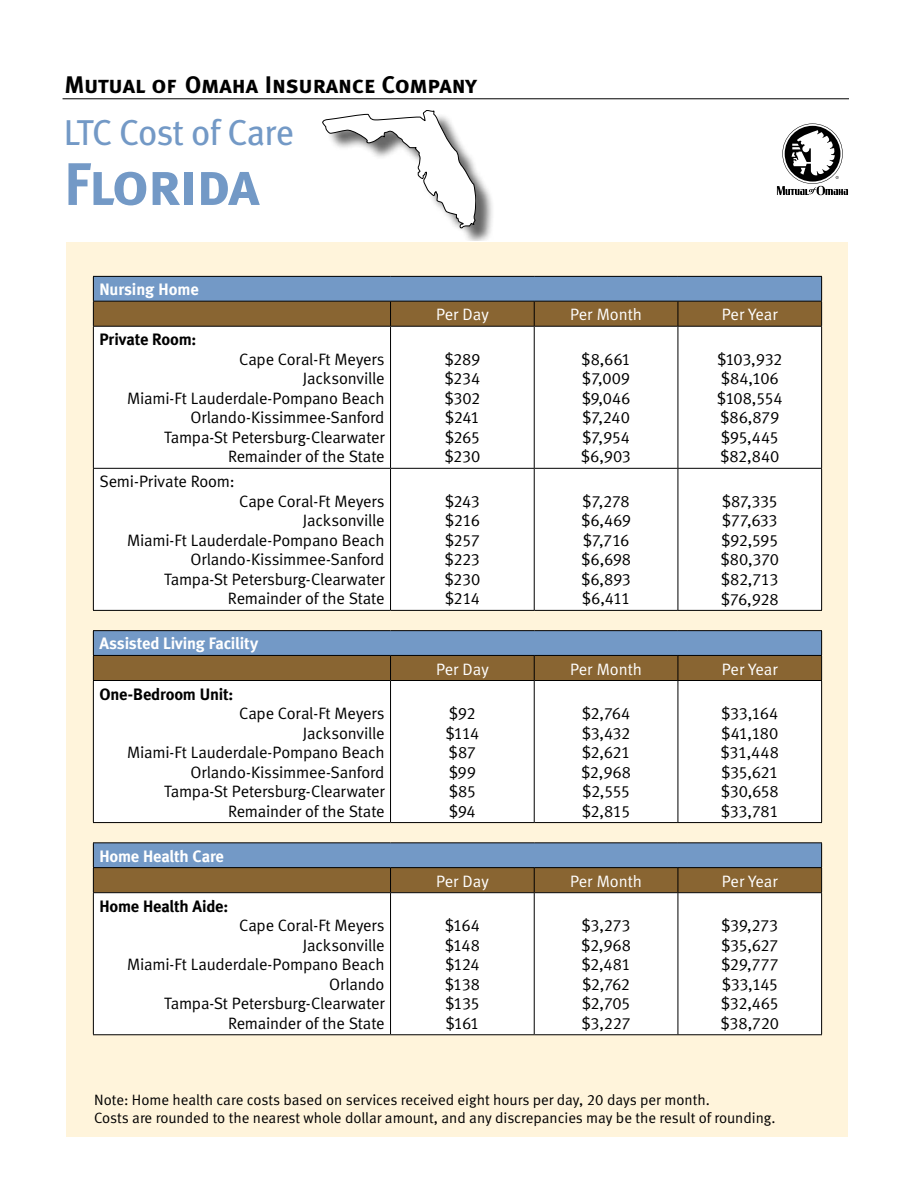
<style>
.page{position:relative;width:918px;height:1188px;background:#fff}
.page>*{position:absolute;margin:0;border:0;box-sizing:border-box;transform-origin:0 0}
.t1{font:60px "Meta Bold LF Caps";letter-spacing:-.035em;color:#7399c6}
.t2{font:36px "Meta Book LF";letter-spacing:-.025em;color:#7399c6}
.t3{font:24px "Meta Bold LF Caps";letter-spacing:-.01em;color:#000}
.t4{font:16.5px/19.5px "Meta Normal LF";letter-spacing:-.015em;color:#000;text-align:justify}
.t5{font:16.5px "Meta Normal LF";color:#fff}
.t6{font:16.5px "Meta Bold LF";letter-spacing:-.01em;color:#fff}
.t7{font:16.5px "Meta Bold LF";letter-spacing:-.01em;color:#000}
.t8{font:15px/18px "Meta Normal LF";color:#000}
</style>
<div class="page">
<svg style="left:777px;top:124px;width:71px;height:71px"></svg>
<hr style="left:63px;top:98px;width:786px;height:1px;background:#000">
<div style="left:67px;top:242px;width:781px;height:895px;background:#fff4db"></div>
<div style="left:326px;top:113px;width:168px;height:127px;background:#000;opacity:.6"></div>
<svg style="left:322px;top:110px;width:154px;height:118px"></svg>
<div style="left:94px;top:327px;width:727px;height:283px;background:#fff"></div>
<hr style="left:93px;top:327px;width:1px;height:141px;background:#000">
<hr style="left:390px;top:327px;width:1px;height:141px;background:#000">
<hr style="left:534px;top:327px;width:1px;height:141px;background:#000">
<hr style="left:678px;top:327px;width:1px;height:141px;background:#000">
<hr style="left:821px;top:327px;width:1px;height:141px;background:#000">
<hr style="left:93px;top:468px;width:298px;height:1px;background:#000">
<hr style="left:93px;top:469px;width:1px;height:141px;background:#000">
<hr style="left:391px;top:468px;width:143px;height:1px;background:#000">
<hr style="left:390px;top:469px;width:1px;height:141px;background:#000">
<hr style="left:534px;top:468px;width:144px;height:1px;background:#000">
<hr style="left:534px;top:469px;width:1px;height:141px;background:#000">
<hr style="left:678px;top:468px;width:144px;height:1px;background:#000">
<hr style="left:678px;top:469px;width:1px;height:141px;background:#000">
<hr style="left:821px;top:469px;width:1px;height:141px;background:#000">
<hr style="left:93px;top:610px;width:298px;height:1px;background:#000">
<hr style="left:391px;top:610px;width:143px;height:1px;background:#000">
<hr style="left:534px;top:610px;width:144px;height:1px;background:#000">
<hr style="left:678px;top:610px;width:144px;height:1px;background:#000">
<hr style="left:93px;top:276px;width:298px;height:1px;background:#000">
<hr style="left:391px;top:276px;width:143px;height:1px;background:#000">
<hr style="left:534px;top:276px;width:144px;height:1px;background:#000">
<hr style="left:678px;top:276px;width:144px;height:1px;background:#000">
<svg style="left:93px;top:277px;width:729px;height:49px;background:#7a7b77"></svg>
<hr style="left:93px;top:326px;width:298px;height:1px;background:#000">
<hr style="left:391px;top:326px;width:143px;height:1px;background:#000">
<hr style="left:534px;top:326px;width:144px;height:1px;background:#000">
<hr style="left:678px;top:326px;width:144px;height:1px;background:#000">
<div style="left:94px;top:681px;width:727px;height:141px;background:#fff"></div>
<hr style="left:93px;top:630px;width:298px;height:1px;background:#000">
<hr style="left:391px;top:630px;width:143px;height:1px;background:#000">
<hr style="left:534px;top:630px;width:144px;height:1px;background:#000">
<hr style="left:678px;top:630px;width:144px;height:1px;background:#000">
<svg style="left:93px;top:631px;width:729px;height:49px;background:#7a7b78"></svg>
<hr style="left:93px;top:680px;width:298px;height:1px;background:#000">
<hr style="left:93px;top:681px;width:1px;height:141px;background:#000">
<hr style="left:391px;top:680px;width:143px;height:1px;background:#000">
<hr style="left:390px;top:681px;width:1px;height:141px;background:#000">
<hr style="left:534px;top:680px;width:144px;height:1px;background:#000">
<hr style="left:534px;top:681px;width:1px;height:141px;background:#000">
<hr style="left:678px;top:680px;width:144px;height:1px;background:#000">
<hr style="left:678px;top:681px;width:1px;height:141px;background:#000">
<hr style="left:821px;top:681px;width:1px;height:141px;background:#000">
<hr style="left:93px;top:822px;width:298px;height:1px;background:#000">
<hr style="left:391px;top:822px;width:143px;height:1px;background:#000">
<hr style="left:534px;top:822px;width:144px;height:1px;background:#000">
<hr style="left:678px;top:822px;width:144px;height:1px;background:#000">
<div style="left:94px;top:893px;width:727px;height:141px;background:#fff"></div>
<hr style="left:93px;top:842px;width:298px;height:1px;background:#000">
<hr style="left:391px;top:842px;width:143px;height:1px;background:#000">
<hr style="left:534px;top:842px;width:144px;height:1px;background:#000">
<hr style="left:678px;top:842px;width:144px;height:1px;background:#000">
<svg style="left:93px;top:843px;width:729px;height:49px;background:#7a7a77"></svg>
<hr style="left:93px;top:892px;width:298px;height:1px;background:#000">
<hr style="left:93px;top:893px;width:1px;height:141px;background:#000">
<hr style="left:391px;top:892px;width:143px;height:1px;background:#000">
<hr style="left:390px;top:893px;width:1px;height:141px;background:#000">
<hr style="left:534px;top:892px;width:144px;height:1px;background:#000">
<hr style="left:534px;top:893px;width:1px;height:141px;background:#000">
<hr style="left:678px;top:892px;width:144px;height:1px;background:#000">
<hr style="left:678px;top:893px;width:1px;height:141px;background:#000">
<hr style="left:821px;top:893px;width:1px;height:141px;background:#000">
<hr style="left:93px;top:1034px;width:298px;height:1px;background:#000">
<hr style="left:391px;top:1034px;width:143px;height:1px;background:#000">
<hr style="left:534px;top:1034px;width:144px;height:1px;background:#000">
<hr style="left:678px;top:1034px;width:144px;height:1px;background:#000">
<h3 class="t3" style="left:64px;top:70px;width:414px">Mutual of Omaha Insurance Company</h3>
<h2 class="t2" style="left:64px;top:111px;width:232px">LTC Cost of Care</h2>
<h1 class="t1" style="left:64px;top:148px;width:197px">Florida</h1>
<p class="t6" style="left:99px;top:280px;width:101px">Nursing Home</p>
<p class="t5" style="left:436px;top:305px;width:54px">Per Day</p>
<p class="t5" style="left:570px;top:305px;width:73px">Per Month</p>
<p class="t5" style="left:722px;top:305px;width:57px">Per Year</p>
<p class="t7" style="left:99px;top:330px;width:99px">Private Room:</p>
<p class="t4" style="left:127px;top:349px;width:259px;text-align:right">Cape Coral-Ft Meyers<br>Jacksonville<br>Miami-Ft Lauderdale-Pompano Beach<br>Orlando-Kissimmee-Sanford<br>Tampa-St Petersburg-Clearwater<br>Remainder of the State</p>
<p class="t4" style="left:444px;top:349px;width:37px">$289 $234 $302 $241 $265 $230</p>
<p class="t4" style="left:581px;top:349px;width:52px">$8,661 $7,009 $9,046 $7,240 $7,954 $6,903</p>
<p class="t4" style="left:717px;top:349px;width:67px;text-align:left">$103,932 $84,106 $108,554 $86,879 $95,445 $82,840</p>
<p class="t4" style="left:99px;top:472px;width:137px">Semi-Private Room:</p>
<p class="t4" style="left:127px;top:491px;width:259px;text-align:right">Cape Coral-Ft Meyers<br>Jacksonville<br>Miami-Ft Lauderdale-Pompano Beach<br>Orlando-Kissimmee-Sanford<br>Tampa-St Petersburg-Clearwater<br>Remainder of the State</p>
<p class="t4" style="left:444px;top:491px;width:37px">$243 $216 $257 $223 $230 $214</p>
<p class="t4" style="left:581px;top:491px;width:52px">$7,278 $6,469 $7,716 $6,698 $6,893 $6,411</p>
<p class="t4" style="left:721px;top:491px;width:60px">$87,335 $77,633 $92,595 $80,370 $82,713 $76,928</p>
<p class="t6" style="left:99px;top:634px;width:160px">Assisted Living Facility</p>
<p class="t5" style="left:436px;top:659px;width:54px">Per Day</p>
<p class="t5" style="left:570px;top:659px;width:73px">Per Month</p>
<p class="t5" style="left:722px;top:659px;width:57px">Per Year</p>
<p class="t7" style="left:99px;top:684px;width:136px">One-Bedroom Unit:</p>
<p class="t4" style="left:127px;top:703px;width:259px;text-align:right">Cape Coral-Ft Meyers<br>Jacksonville<br>Miami-Ft Lauderdale-Pompano Beach<br>Orlando-Kissimmee-Sanford<br>Tampa-St Petersburg-Clearwater<br>Remainder of the State</p>
<p class="t4" style="left:445px;top:703px;width:35px;text-align:left">$92 $114 $87 $99 $85 $94</p>
<p class="t4" style="left:581px;top:703px;width:51px">$2,764 $3,432 $2,621 $2,968 $2,555 $2,815</p>
<p class="t4" style="left:721px;top:703px;width:60px">$33,164 $41,180 $31,448 $35,621 $30,658 $33,781</p>
<p class="t6" style="left:99px;top:846px;width:126px">Home Health Care</p>
<p class="t5" style="left:436px;top:871px;width:54px">Per Day</p>
<p class="t5" style="left:570px;top:871px;width:73px">Per Month</p>
<p class="t5" style="left:722px;top:871px;width:57px">Per Year</p>
<p class="t7" style="left:99px;top:896px;width:130px">Home Health Aide:</p>
<p class="t4" style="left:127px;top:916px;width:259px;text-align:right">Cape Coral-Ft Meyers<br>Jacksonville<br>Miami-Ft Lauderdale-Pompano Beach<br>Orlando<br>Tampa-St Petersburg-Clearwater<br>Remainder of the State</p>
<p class="t4" style="left:445px;top:916px;width:37px">$164 $148 $124 $138 $135 $161</p>
<p class="t4" style="left:581px;top:916px;width:51px">$3,273 $2,968 $2,481 $2,762 $2,705 $3,227</p>
<p class="t4" style="left:720px;top:916px;width:60px">$39,273 $35,627 $29,777 $33,145 $32,465 $38,720</p>
<p class="t8" style="left:94px;top:1091px;width:683px">Note: Home health care costs based on services received eight hours per day, 20 days per month.<br>Costs are rounded to the nearest whole dollar amount, and any discrepancies may be the result of rounding.</p>
</div>
